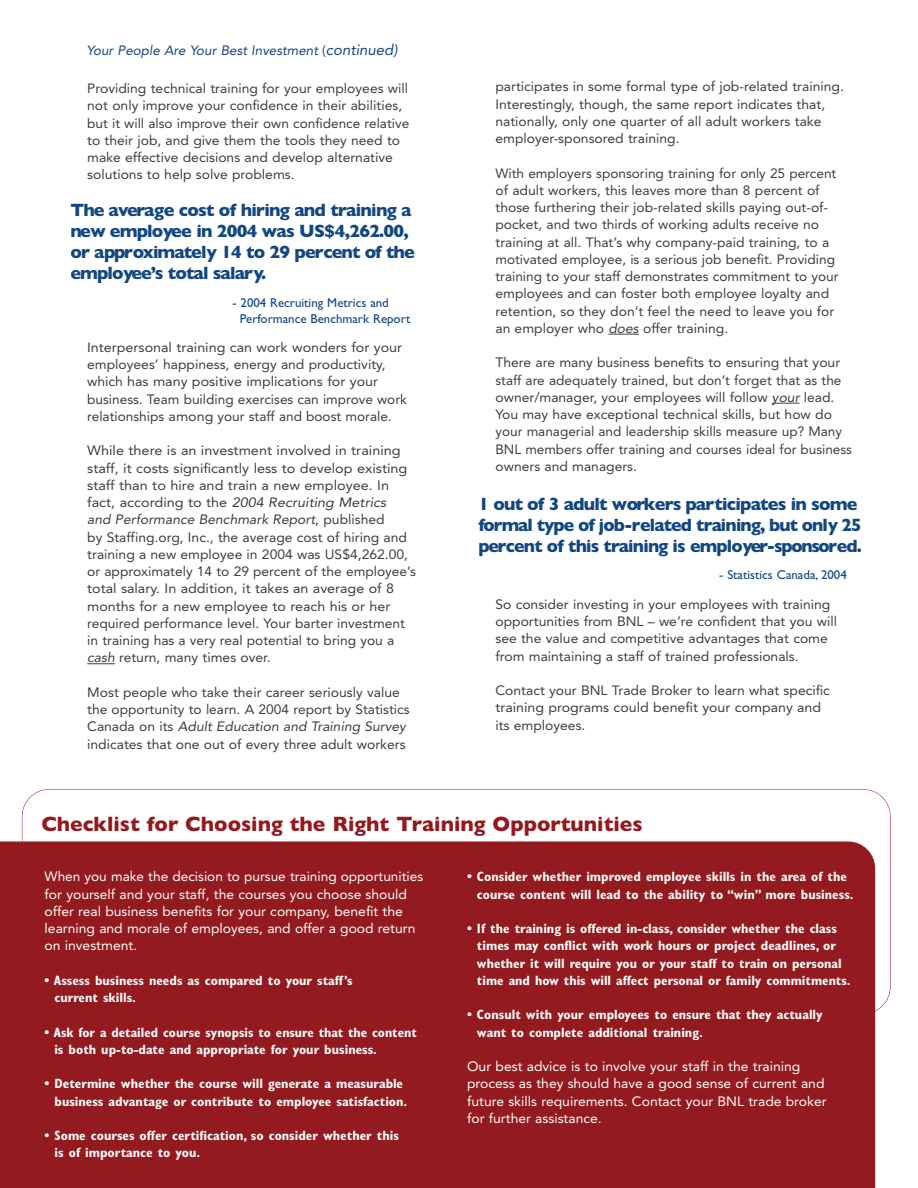
<style>
.page{position:relative;width:918px;height:1188px;background:#fff}
.page>*{position:absolute;margin:0;border:0;box-sizing:border-box;transform-origin:0 0}
.t1{font:700 21px "Gill Sans";color:#931a1f}
.t2{font:700 18px/21px "Gill Sans";letter-spacing:-.045em;color:#124781}
.t3{font:13.5px/17.2px "Avenir";color:#3e3e3f}
.t4{font:700 condensed 13.5px/17.2px "Gill Sans";color:#fff}
.t5{font:13.5px/17.2px "Avenir";color:#3e3e3f;scale:1.07 1}
.t6{font:13.5px/17.2px "Avenir";color:#fff}
.t7{font:13.5px/17.2px "Avenir";color:#3e3e3f;scale:1.06 1}
.t8{font:italic 13.5px "Avenir";color:#124781}
.t9{font:12.9px/16.5px "Gill Sans";color:#124781}
.s1{font-style:normal}
.s2{font-size:15px}
.s3{font-style:italic}
</style>
<div class="page">
<svg style="left:87px;top:663px;width:28px;height:1px"></svg>
<div style="left:0;top:842px;width:875px;height:346px;background:#931a1f"></div>
<hr style="left:608px;top:334px;width:31px;height:1px;background:#3e3e3f">
<svg style="left:772px;top:403px;width:28px;height:1px"></svg>
<p class="t8" style="left:87px;top:45px;width:313px">Your People Are Your Best Investment <span class="s1">(</span><span class="s2">continued)</span></p>
<p class="t3" style="left:87px;top:81px;width:324px">Providing technical training for your employees will not only improve your confidence in their abilities, but it will also improve their own confidence relative to their job, and give them the tools they need to make effective decisions and develop alternative solutions to help solve problems.</p>
<h2 class="t2" style="left:70px;top:200px;width:346px">The average cost of hiring and training a new employee in 2004 was US$4,262.00, or approximately 14 to 29 percent of the employee’s total salary.</h2>
<p class="t9" style="left:240px;top:295px;width:172px;text-indent:-8px">- 2004 Recruiting Metrics and<br>Performance Benchmark Report</p>
<p class="t7" style="left:87px;top:340px;width:303px">Interpersonal training can work wonders for your employees’ happiness, energy and productivity, which has many positive implications for your business. Team building exercises can improve work relationships among your staff and boost morale.</p>
<p class="t5" style="left:87px;top:443px;width:309px">While there is an investment involved in training staff, it costs significantly less to develop existing staff than to hire and train a new employee. In fact, according to the <span class="s3">2004 Recruiting Metrics<br>and Performance Benchmark Report</span>, published<br>by Staffing.org, Inc., the average cost of hiring and training a new employee in 2004 was US$4,262.00, or approximately 14 to 29 percent of the employee’s total salary. In addition, it takes an average of 8 months for a new employee to reach his or her required performance level. Your barter investment in training has a very real potential to bring you a <span class="s3">cash</span> return, many times over.</p>
<p class="t3" style="left:87px;top:685px;width:324px">Most people who take their career seriously value the opportunity to learn. A 2004 report by Statistics Canada on its <span class="s3">Adult Education and Training Survey </span>indicates that one out of every three adult workers</p>
<p class="t3" style="left:495px;top:79px;width:350px">participates in some formal type of job-related training.<br>Interestingly, though, the same report indicates that, nationally, only one quarter of all adult workers take employer-sponsored training.</p>
<p class="t3" style="left:495px;top:165px;width:345px">With employers sponsoring training for only 25 percent of adult workers, this leaves more than 8 percent of those furthering their job-related skills paying out-of&shy;pocket, and two thirds of working adults receive no training at all. That’s why company-paid training, to a motivated employee, is a serious job benefit. Providing training to your staff demonstrates commitment to your employees and can foster both employee loyalty and retention, so they don’t feel the need to leave you for an employer who <span class="s3">does</span> offer training.</p>
<p class="t3" style="left:495px;top:355px;width:358px">There are many business benefits to ensuring that your staff are adequately trained, but don’t forget that as the owner/manager, your employees will follow <span class="s3">your</span> lead.<br>You may have exceptional technical skills, but how do your managerial and leadership skills measure up? Many BNL members offer training and courses ideal for business owners and managers.</p>
<h2 class="t2" style="left:478px;top:493px;width:385px">1 out of 3 adult workers participates in some formal type of job-related training, but only 25 percent of this training is employer-sponsored.</h2>
<p class="t9" style="left:719px;top:568px;width:129px">- Statistics Canada, 2004</p>
<p class="t3" style="left:495px;top:597px;width:343px">So consider investing in your employees with training opportunities from BNL – we’re confident that you will see the value and competitive advantages that come from maintaining a staff of trained professionals.</p>
<p class="t3" style="left:495px;top:683px;width:336px">Contact your BNL Trade Broker to learn what specific training programs could benefit your company and its employees.</p>
<h1 class="t1" style="left:41px;top:811px;width:603px">Checklist for Choosing the Right Training Opportunities</h1>
<p class="t6" style="left:45px;top:869px;width:380px">When you make the decision to pursue training opportunities for yourself and your staff, the courses you choose should offer real business benefits for your company, benefit the learning and morale of employees, and offer a good return on investment.</p>
<p class="t4" style="left:55px;top:973px;width:300px;text-indent:-10px">• Assess business needs as compared to your staff’s current skills.</p>
<p class="t4" style="left:54px;top:1025px;width:364px;text-indent:-10px">• Ask for a detailed course synopsis to ensure that the content is both up-to-date and appropriate for your business.</p>
<p class="t4" style="left:55px;top:1076px;width:354px;text-indent:-10px">• Determine whether the course will generate a measurable business advantage or contribute to employee satisfaction.</p>
<p class="t4" style="left:55px;top:1128px;width:346px;text-indent:-10px">• Some courses offer certification, so consider whether this is of importance to you.</p>
<p class="t4" style="left:477px;top:869px;width:378px;text-indent:-10px">• Consider whether improved employee skills in the area of the course content will lead to the ability to “win” more business.</p>
<p class="t4" style="left:477px;top:921px;width:375px;text-indent:-10px">• If the training is offered in-class, consider whether the class times may conflict with work hours or project deadlines, or whether it will require you or your staff to train on personal time and how this will affect personal or family commitments.</p>
<p class="t4" style="left:477px;top:1007px;width:347px;text-indent:-10px">• Consult with your employees to ensure that they actually want to complete additional training.</p>
<p class="t6" style="left:467px;top:1059px;width:361px">Our best advice is to involve your staff in the training process as they should have a good sense of current and future skills requirements. Contact your BNL trade broker for further assistance.</p>
</div>
